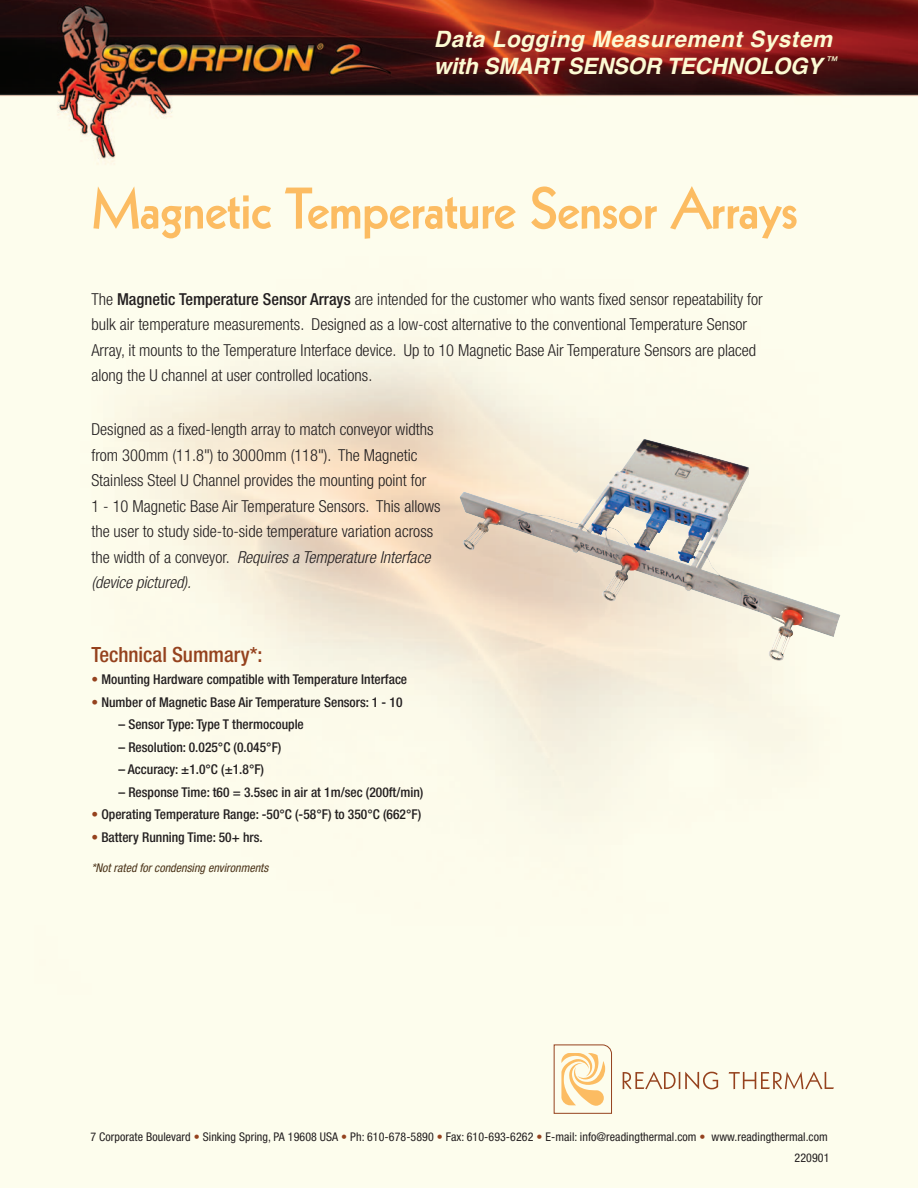
<style>
.page{position:relative;width:918px;height:1188px;background:#fff}
.page>*{position:absolute;margin:0;border:0;box-sizing:border-box;transform-origin:0 0}
.t1{font:57px "Geometric 231 BT Bold C";letter-spacing:-.02em;color:#fcbc62}
.t2{font:italic 700 22.5px "Helvetica";letter-spacing:.025em;color:#fcfad3}
.t3{font:italic 700 22.5px "Helvetica";letter-spacing:-.015em;color:#fcfad3}
.t4{font:500 condensed 21px "Helvetica Neue";color:#95421e}
.t5{font:300 condensed 16.5px/25.5px "Helvetica Neue";color:#231f20}
.t6{font:500 condensed 13.5px "Helvetica Neue";color:#231f20}
.t7{font:condensed 12px "Helvetica Neue";letter-spacing:.005em;color:#231f20}
.t8{font:italic condensed 12px "Helvetica Neue";color:#4c351b}
.s1{font-weight:500}
.s2{font-style:italic}
.s3{color:#95421e}
</style>
<div class="page">
<img style="left:0;top:0;width:918px;height:1188px">
<svg style="left:623px;top:1072px;width:95px;height:17px;background:#e1cbb6"></svg>
<svg style="left:729px;top:1072px;width:105px;height:17px;background:#e4d0bb"></svg>
<svg style="left:554px;top:1044px;width:58px;height:70px;background:#f6e1bd"></svg>
<img style="left:459px;top:439px;width:382px;height:222px">
<p class="t2" style="left:434px;top:30px;width:400px">Data Logging Measurement System</p>
<p class="t3" style="left:434px;top:57px;width:405px">with SMART SENSOR TECHNOLOGY <sup>™</sup></p>
<p class="t1" style="left:91px;top:187px;width:708px">Magnetic Temperature Sensor Arrays</p>
<p class="t5" style="left:91px;top:288px;width:673px">The <span class="s1">Magnetic Temperature Sensor Arrays</span> are intended for the customer who wants fixed sensor repeatability for bulk air temperature measurements. Designed as a low-cost alternative to the conventional Temperature Sensor Array, it mounts to the Temperature Interface device. Up to 10 Magnetic Base Air Temperature Sensors are placed along the U channel at user controlled locations.</p>
<p class="t5" style="left:91px;top:418px;width:351px">Designed as a fixed-length array to match conveyor widths from 300mm (11.8") to 3000mm (118"). The Magnetic Stainless Steel U Channel provides the mounting point for<br>1 - 10 Magnetic Base Air Temperature Sensors. This allows the user to study side-to-side temperature variation across t h e w i d t h o f a c o n v e y o r. <span class="s2">Requires a Temperature Interface (device pictured) .</span></p>
<p class="t4" style="left:91px;top:647px;width:173px">Technical Summary*:</p>
<p class="t6" style="left:91px;top:675px;width:317px"><span class="s3">•</span> Mounting Hardware compatible with Temperature Interface</p>
<p class="t6" style="left:91px;top:697px;width:313px"><span class="s3">•</span> Number of Magnetic Base Air Temperature Sensors: 1 - 10</p>
<p class="t6" style="left:118px;top:720px;width:187px">– Sensor Type: Type T thermocouple</p>
<p class="t6" style="left:118px;top:742px;width:165px">– Resolution: 0.025°C (0.045°F)</p>
<p class="t6" style="left:118px;top:765px;width:147px">– Accuracy: ±1.0°C (±1.8°F)</p>
<p class="t6" style="left:118px;top:787px;width:307px">– Response Time: t60 = 3.5sec in air at 1m/sec (200ft/min)</p>
<p class="t6" style="left:91px;top:810px;width:331px"><span class="s3">•</span> Operating Temperature Range: -50°C (-58°F) to 350°C (662°F)</p>
<p class="t6" style="left:91px;top:832px;width:173px"><span class="s3">•</span> Battery Running Time: 50+ hrs.</p>
<p class="t8" style="left:91px;top:864px;width:181px">*Not rated forcondensing environments</p>
<p class="t7" style="left:90px;top:1133px;width:739px">7 Corporate Boulevard <span class="s3">•</span> Sinking Spring, PA 19608 USA <span class="s3">•</span> Ph: 610-678-5890 <span class="s3">•</span> Fax: 610-693-6262 <span class="s3">•</span> E-mail: info@readingthermal.com <span class="s3">•</span> www.readingthermal.com</p>
<p class="t7" style="left:795px;top:1153px;width:36px">220901</p>
</div>
